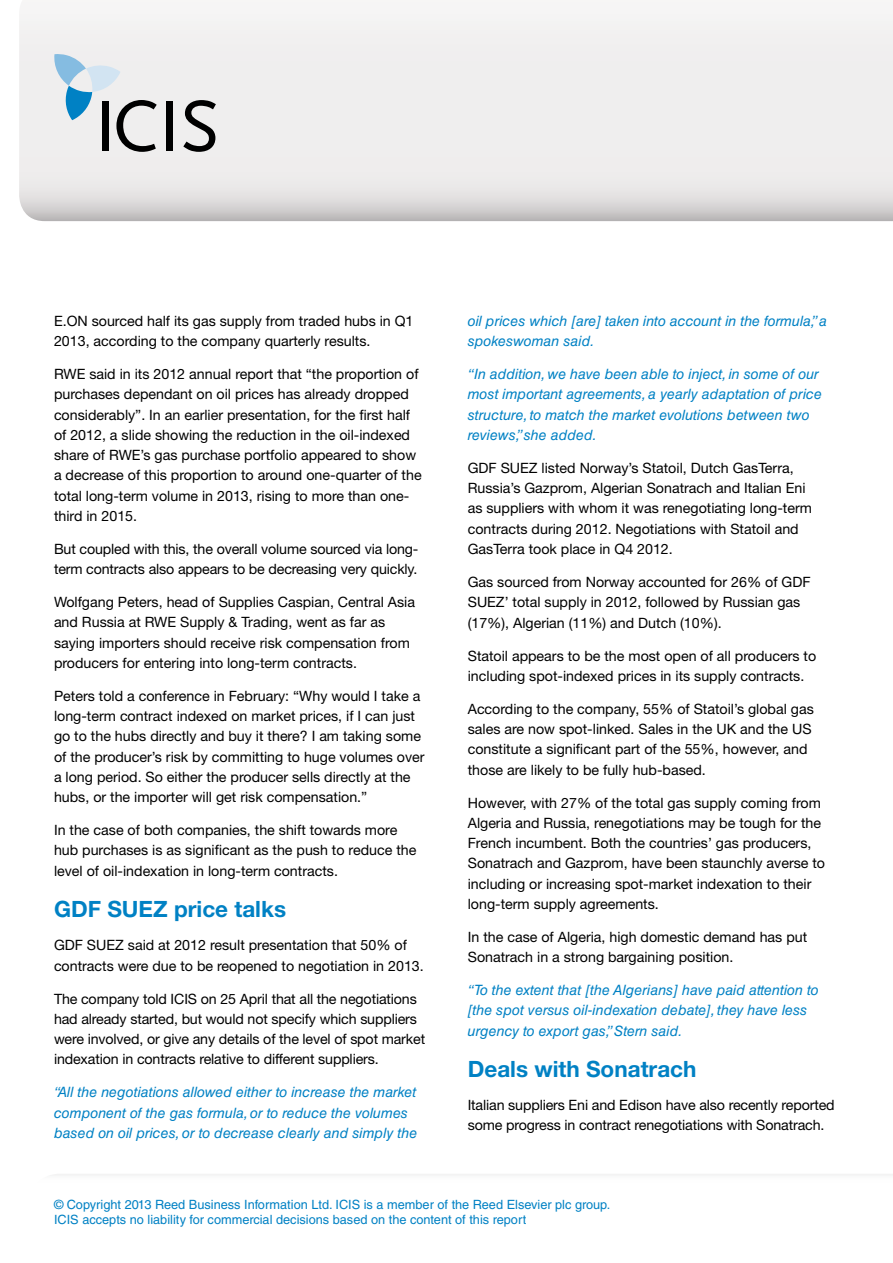
<style>
.page{position:relative;width:893px;height:1263px;background:#fff}
.page>*{position:absolute;margin:0;border:0;box-sizing:border-box;transform-origin:0 0}
.t1{font:700 22.5px "Helvetica Neue LT Std";color:#0081c4}
.t2{font:14.25px/20.2px "Helvetica Neue LT Std";color:#000}
.t3{font:italic 14.25px/20.2px "Helvetica LT Std";color:#0081c4}
.t4{font:12.75px/15px "Helvetica LT Std";color:#0081c4}
</style>
<div class="page">
<svg style="left:55px;top:1174px;width:838px;height:1px"></svg>
<svg style="left:19px;top:14px;width:874px;height:207px"></svg>
<svg style="left:54px;top:54px;width:103px;height:98px;background:#c3ced4"></svg>
<div style="left:167px;top:101px;width:6px;height:50px;background:#000"></div>
<svg style="left:183px;top:100px;width:33px;height:52px;background:#979696"></svg>
<p class="t2" style="left:54px;top:310px;width:361px">E.ON sourced half its gas supply from traded hubs in Q1<br>2013, according to the company quarterly results.</p>
<p class="t2" style="left:54px;top:364px;width:369px">RWE said in its 2012 annual report that “the proportion of purchases dependant on oil prices has already dropped considerably”. In an earlier presentation, for the first half of 2012, a slide showing the reduction in the oil-indexed share of RWE’s gas purchase portfolio appeared to show a decrease of this proportion to around one-quarter of the total long-term volume in 2013, rising to more than one&shy;third in 2015.</p>
<p class="t2" style="left:54px;top:538px;width:366px">But coupled with this, the overall volume sourced via long&shy;term contracts also appears to be decreasing very quickly.</p>
<p class="t2" style="left:54px;top:592px;width:363px">Wolfgang Peters, head of Supplies Caspian, Central Asia and Russia at RWE Supply &amp; Trading, went as far as saying importers should receive risk compensation from producers for entering into long-term contracts.</p>
<p class="t2" style="left:54px;top:686px;width:372px">Peters told a conference in February: “Why would I take a long-term contract indexed on market prices, if I can just go to the hubs directly and buy it there? I am taking some of the producer’s risk by committing to huge volumes over a long period. So either the producer sells directly at the hubs, or the importer will get risk compensation.”</p>
<p class="t2" style="left:54px;top:820px;width:364px">In the case of both companies, the shift towards more hub purchases is as significant as the push to reduce the level of oil-indexation in long-term contracts.</p>
<h1 class="t1" style="left:54px;top:895px;width:234px">GDF SUEZ price talks</h1>
<p class="t2" style="left:54px;top:935px;width:371px">GDF SUEZ said at 2012 result presentation that 50% of contracts were due to be reopened to negotiation in 2013.</p>
<p class="t2" style="left:54px;top:988px;width:373px">The company told ICIS on 25 April that all the negotiations had already started, but would not specify which suppliers were involved, or give any details of the level of spot market indexation in contracts relative to different suppliers.</p>
<p class="t3" style="left:54px;top:1082px;width:365px">“All the negotiations allowed either to increase the market component of the gas formula, or to reduce the volumes based on oil prices, or to decrease clearly and simply the</p>
<p class="t3" style="left:468px;top:311px;width:361px">oil prices which [are] taken into account in the formula,” a spokeswoman said.</p>
<p class="t3" style="left:468px;top:364px;width:356px">“In addition, we have been able to inject, in some of our most important agreements, a yearly adaptation of price structure, to match the market evolutions between two reviews,” she added.</p>
<p class="t2" style="left:468px;top:458px;width:346px">GDF SUEZ listed Norway’s Statoil, Dutch GasTerra, Russia’s Gazprom, Algerian Sonatrach and Italian Eni as suppliers with whom it was renegotiating long-term contracts during 2012. Negotiations with Statoil and GasTerra took place in Q4 2012.</p>
<p class="t2" style="left:468px;top:572px;width:344px">Gas sourced from Norway accounted for 26% of GDF<br>SUEZ’ total supply in 2012, followed by Russian gas (17%), Algerian (11%) and Dutch (10%).</p>
<p class="t2" style="left:468px;top:645px;width:350px">Statoil appears to be the most open of all producers to including spot-indexed prices in its supply contracts.</p>
<p class="t2" style="left:468px;top:698px;width:348px">According to the company, 55% of Statoil’s global gas sales are now spot-linked. Sales in the UK and the US constitute a significant part of the 55%, however, and those are likely to be fully hub-based.</p>
<p class="t2" style="left:468px;top:792px;width:359px">However, with 27% of the total gas supply coming from Algeria and Russia, renegotiations may be tough for the French incumbent. Both the countries’ gas producers, Sonatrach and Gazprom, have been staunchly averse to including or increasing spot-market indexation to their long-term supply agreements.</p>
<p class="t2" style="left:468px;top:926px;width:341px">In the case of Algeria, high domestic demand has put<br>Sonatrach in a strong bargaining position.</p>
<p class="t3" style="left:468px;top:980px;width:352px">“To the extent that [the Algerians] have paid attention to [the spot versus oil-indexation debate], they have less urgency to export gas,” Stern said.</p>
<h1 class="t1" style="left:468px;top:1055px;width:230px">Deals with Sonatrach</h1>
<p class="t2" style="left:468px;top:1095px;width:368px">Italian suppliers Eni and Edison have also recently reported some progress in contract renegotiations with Sonatrach.</p>
<p class="t4" style="left:54px;top:1197px;width:558px">© Copyright 2013 Reed Business Information Ltd. ICIS is a member of the Reed Elsevier plc group.<br>ICIS accepts no liability for commercial decisions based on the content of this report</p>
</div>
